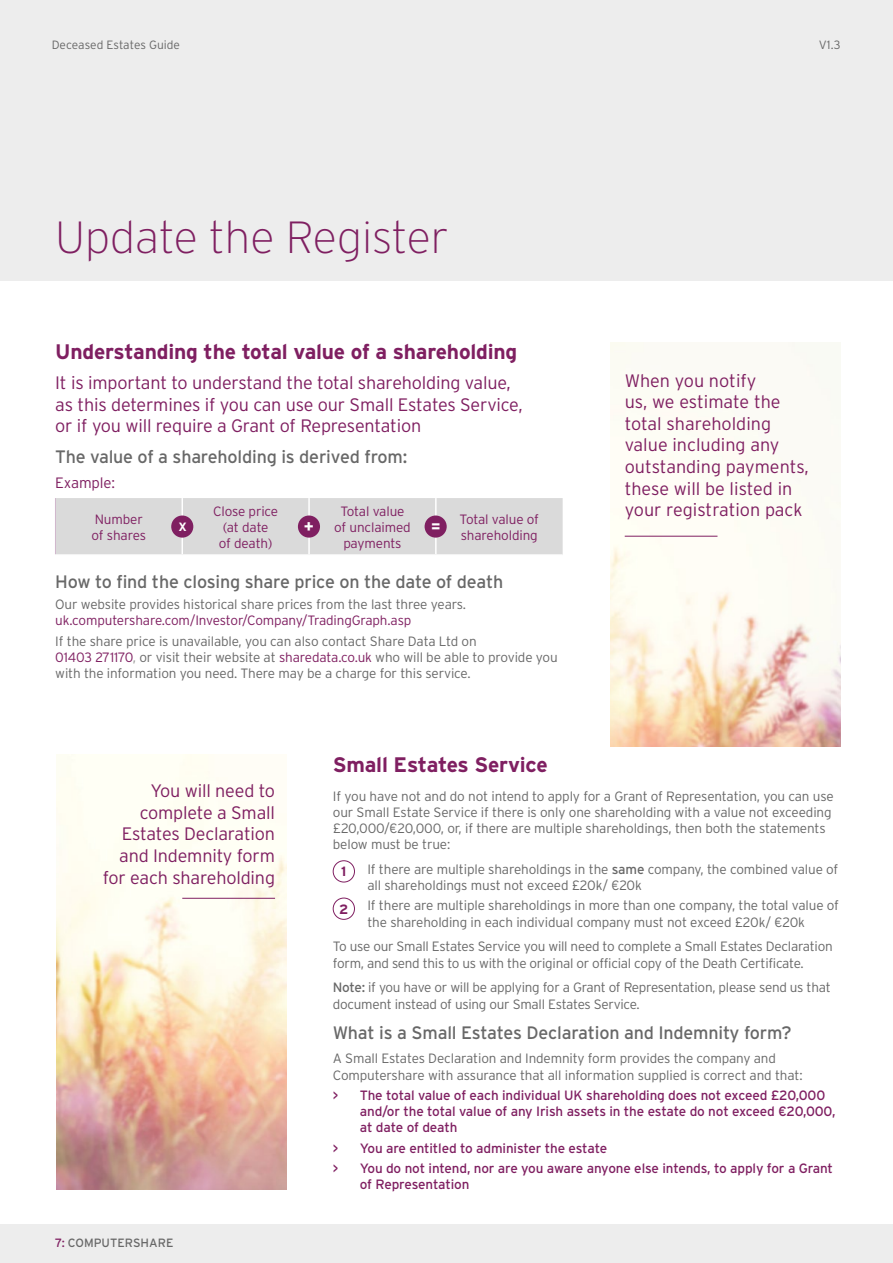
<style>
.page{position:relative;width:893px;height:1263px;background:#fff}
.page>*{position:absolute;margin:0;border:0;box-sizing:border-box;transform-origin:0 0}
.t1{font:200 45px "Interstate";color:#7f1f61}
.t2{font:700 21px "Interstate";letter-spacing:-.01em;color:#7f1f61}
.t3{font:300 18px/21.6px "Interstate";letter-spacing:-.01em;color:#7f1f61}
.t4{font:18px "Interstate";letter-spacing:-.01em;color:#686868}
.t5{font:700 16.5px "Interstate";color:#fff}
.t6{font:300 15px "Interstate";letter-spacing:-.01em;color:#7f1f61}
.t7{font:300 13.5px/16.2px "Interstate";letter-spacing:-.01em;color:#686868}
.t8{font:13.5px/16.2px "Interstate";letter-spacing:-.01em;color:#7f1f61}
.t9{font:300 13.5px/16.2px "Interstate";letter-spacing:-.01em;color:#7f1f61}
.t10{font:700 13.5px "Interstate";color:#7f1f61}
.t11{font:300 12px "Interstate";color:#686868}
.t12{font:12px "Interstate";color:#686868}
.t13{font:700 12px "Interstate";color:#fff}
.s1{color:#7f1f61}
.s2{color:#969695}
.s3{font-weight:400}
</style>
<div class="page">
<div style="left:0;top:1225px;width:893px;height:38px;background:#ededed"></div>
<div style="left:0;top:0;width:893px;height:281px;background:#ededed"></div>
<div style="left:56px;top:498px;width:507px;height:56px;background:#dadada"></div>
<hr style="left:308px;top:498px;width:2px;height:56px;background:#fff">
<hr style="left:435px;top:498px;width:2px;height:56px;background:#fff">
<hr style="left:55px;top:498px;width:1px;height:56px;background:#d1b7cd">
<hr style="left:181px;top:498px;width:2px;height:56px;background:#fff">
<div style="left:171px;top:515px;width:22px;height:23px;background:#7f1f61;border-radius:50%"></div>
<div style="left:425px;top:515px;width:22px;height:23px;background:#7f1f61;border-radius:50%"></div>
<div style="left:298px;top:515px;width:22px;height:23px;background:#7f1f61;border-radius:50%"></div>
<img style="left:610px;top:342px;width:230px;height:404px">
<img style="left:56px;top:755px;width:230px;height:434px">
<hr style="left:182px;top:898px;width:93px;height:1px;background:#7f1f61">
<hr style="left:625px;top:536px;width:92px;height:1px;background:#7f1f61">
<div style="left:333px;top:860px;width:22px;height:22px;border:1px solid #7f1f61;border-radius:50%"></div>
<div style="left:333px;top:898px;width:22px;height:22px;border:1px solid #7f1f61;border-radius:50%"></div>
<p class="t11" style="left:52px;top:38px;width:130px">Deceased Estates Guide</p>
<p class="t11" style="left:819px;top:38px;width:23px">V1.3</p>
<h1 class="t1" style="left:55px;top:213px;width:395px">Update the Register</h1>
<h2 class="t2" style="left:55px;top:340px;width:464px">Understanding the total value of a shareholding</h2>
<h3 class="t3" style="left:55px;top:372px;width:469px">It is important to understand the total shareholding value, as this determines if you can use our Small Estates Service, or if you will require a Grant of Representation</h3>
<h3 class="t4" style="left:55px;top:446px;width:353px">The value of a shareholding is derived from:</h3>
<p class="t6" style="left:55px;top:474px;width:61px">Example:</p>
<p class="t9" style="left:92px;top:511px;width:56px">Number of shares</p>
<p class="t9" style="left:213px;top:503px;width:67px;text-align:center">Close price (at date<br>of death)</p>
<p class="t9" style="left:334px;top:503px;width:78px;text-align:center">Total value of unclaimed payments</p>
<p class="t9" style="left:460px;top:511px;width:81px">Total value of shareholding</p>
<h3 class="t4" style="left:55px;top:572px;width:450px">How to find the closing share price on the date of death</h3>
<p class="t7" style="left:55px;top:596px;width:412px">Our website provides historical share prices from the last three years.</p>
<p class="t9" style="left:55px;top:612px;width:358px">uk.computershare.com/Investor/Company/TradingGraph.asp</p>
<p class="t7" style="left:55px;top:633px;width:504px">If the share price is unavailable, you can also contact Share Data Ltd on<br><span class="s1">01403 271170</span><span class="s2">,</span> or visit their website at <span class="s1">sharedata.co.uk</span> who will be able to provide you with the information you need. There may be a charge for this service.</p>
<p class="t13" style="left:179px;top:520px;width:10px">X</p>
<p class="t5" style="left:304px;top:517px;width:12px">+</p>
<p class="t5" style="left:431px;top:517px;width:12px">=</p>
<h3 class="t3" style="left:625px;top:369px;width:186px">When you notify<br>us, we estimate the total shareholding value including any outstanding payments, these will be listed in your registration pack</h3>
<h3 class="t3" style="left:103px;top:780px;width:174px;text-align:right">You will need to complete a Small<br>Estates Declaration and Indemnity form for each shareholding</h3>
<p class="t12" style="left:55px;top:1236px;width:120px"><span class="s1">7:</span> COMPUTERSHARE</p>
<h2 class="t2" style="left:333px;top:752px;width:216px">Small Estates Service</h2>
<p class="t7" style="left:333px;top:787px;width:502px">If you have not and do not intend to apply for a Grant of Representation, you can use our Small Estate Service if there is only one shareholding with a value not exceeding £20,000/€20,000, or, if there are multiple shareholdings, then both the statements below must be true:</p>
<p class="t7" style="left:367px;top:861px;width:472px">If there are multiple shareholdings in the <span class="s3">same</span> company, the combined value of all shareholdings must not exceed £20k/ €20k</p>
<p class="t7" style="left:367px;top:897px;width:473px">If there are multiple shareholdings in more than one company, the total value of the shareholding in each individual company must not exceed £20k/ €20k</p>
<p class="t7" style="left:333px;top:938px;width:501px">To use our Small Estates Service you will need to complete a Small Estates Declaration form, and send this to us with the original or official copy of the Death Certificate.</p>
<p class="t7" style="left:333px;top:979px;width:499px"><span class="s3">Note:</span> if you have or will be applying for a Grant of Representation, please send us that document instead of using our Small Estates Service.</p>
<h3 class="t4" style="left:333px;top:1022px;width:460px">What is a Small Estates Declaration and Indemnity form?</h3>
<p class="t7" style="left:333px;top:1050px;width:471px">A Small Estates Declaration and Indemnity form provides the company and<br>Computershare with assurance that all information supplied is correct and that:</p>
<p class="t8" style="left:360px;top:1087px;width:477px;text-indent:-27px">&gt; The total value of each individual UK shareholding does not exceed £20,000 and/or the total value of any Irish assets in the estate do not exceed €20,000, at date of death</p>
<p class="t8" style="left:333px;top:1138px;width:502px;line-height:20.4px">&gt; You are entitled to administer the estate<br>&gt; You do not intend, nor are you aware anyone else intends, to apply for a Grant</p>
<p class="t8" style="left:360px;top:1176px;width:111px">of Representation</p>
<p class="t10" style="left:341px;top:864px;width:7px">1</p>
<p class="t10" style="left:339px;top:901px;width:11px">2</p>
</div>
